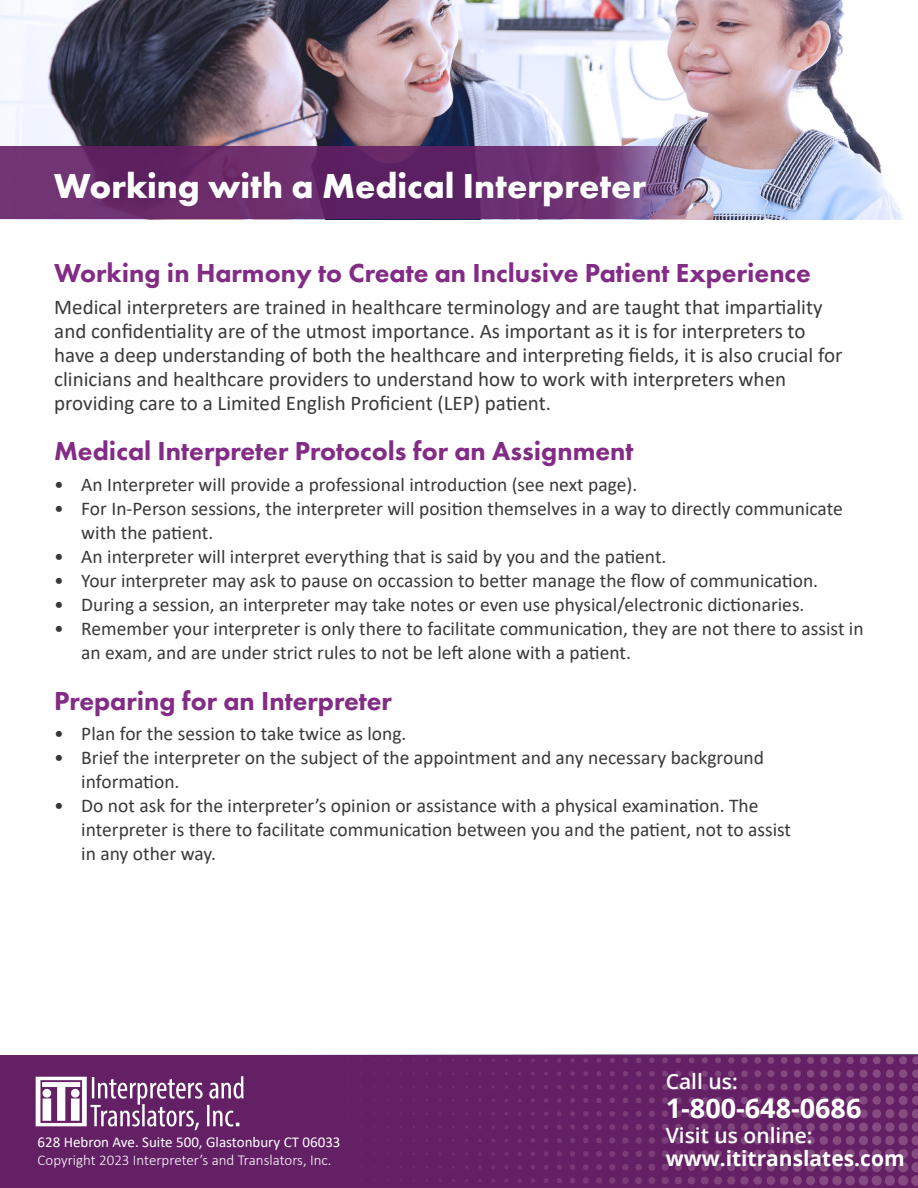
<style>
.page{position:relative;width:918px;height:1188px;background:#fff}
.page>*{position:absolute;margin:0;border:0;box-sizing:border-box;transform-origin:0 0}
.t1{font:700 36px "Futura PT";color:#fff}
.t2{font:800 27px "Futura PT";color:#832c86}
.t3{font:700 27px "Open Sans";color:#fff}
.t4{font:21px/24px "Calibri";color:#383938}
.t5{font:600 21px "Open Sans";color:#fff}
.t6{font:700 21px "Open Sans";color:#fff}
.t7{font:19.5px/24px "Calibri";color:#383938}
.t8{font:300 15px "Calibri";color:#fff}
.t9{font:15px "Calibri";color:#fff}
</style>
<div class="page">
<img style="left:0;top:0;width:902px;height:219px">
<img style="left:0;top:1055px;width:918px;height:133px">
<svg style="left:0;top:146px;width:709px;height:73px;fill:#6c2f6e"></svg>
<img style="left:30px;top:1073px;width:221px;height:61px">
<h1 class="t1" style="left:54px;top:163px;width:594px">Working with a Medical Interpreter</h1>
<p class="t2" style="left:54px;top:256px;width:759px">Working in Harmony to Create an Inclusive Patient Experience</p>
<p class="t4" style="left:54px;top:294px;width:770px">Medical interpreters are trained in healthcare terminology and are taught that impartiality</p>
<p class="t4" style="left:54px;top:318px;width:753px">and confidentiality are of the utmost importance. As important as it is for interpreters to</p>
<p class="t4" style="left:54px;top:342px;width:790px">have a deep understanding of both the healthcare and interpreting fields, it is also crucial for clinicians and healthcare providers to understand how to work with interpreters when</p>
<p class="t4" style="left:54px;top:390px;width:498px">providing care to a Limited English Proficient (LEP) patient.</p>
<p class="t2" style="left:54px;top:434px;width:581px">Medical Interpreter Protocols for an Assignment</p>
<p class="t7" style="left:54px;top:472px;width:585px">• An Interpreter will provide a professional introduction (see next page).</p>
<p class="t7" style="left:81px;top:496px;width:763px;text-indent:-27px">• For In-Person sessions, the interpreter will position themselves in a way to directly communicate with the patient.</p>
<p class="t7" style="left:54px;top:544px;width:614px">• An interpreter will interpret everything that is said by you and the patient.</p>
<p class="t7" style="left:54px;top:568px;width:765px">• Your interpreter may ask to pause on occassion to better manage the flow of communication.</p>
<p class="t7" style="left:54px;top:592px;width:752px">• During a session, an interpreter may take notes or even use physical/electronic dictionaries.</p>
<p class="t7" style="left:81px;top:616px;width:784px;text-indent:-27px">• Remember your interpreter is only there to facilitate communication, they are not there to assist in an exam, and are under strict rules to not be left alone with a patient.</p>
<p class="t2" style="left:54px;top:684px;width:340px">Preparing for an Interpreter</p>
<p class="t7" style="left:54px;top:721px;width:354px">• Plan for the session to take twice as long.</p>
<p class="t7" style="left:81px;top:745px;width:684px;text-indent:-27px">• Brief the interpreter on the subject of the appointment and any necessary background information.</p>
<p class="t7" style="left:81px;top:793px;width:711px;text-indent:-27px">• Do not ask for the interpreter’s opinion or assistance with a physical examination. The interpreter is there to facilitate communication between you and the patient, not to assist in any other way.</p>
<p class="t5" style="left:666px;top:1067px;width:74px">Call us:</p>
<p class="t9" style="left:38px;top:1131px;width:305px">628 Hebron Ave. Suite 500, Glastonbury CT 06033</p>
<p class="t8" style="left:38px;top:1151px;width:296px">Copyright 2023 Interpreter’s and Translators, Inc.</p>
<h2 class="t3" style="left:666px;top:1089px;width:197px">1-800-648-0686</h2>
<p class="t5" style="left:666px;top:1121px;width:148px">Visit us online:</p>
<p class="t6" style="left:666px;top:1143px;width:240px">www.ititranslates.com</p>
</div>
